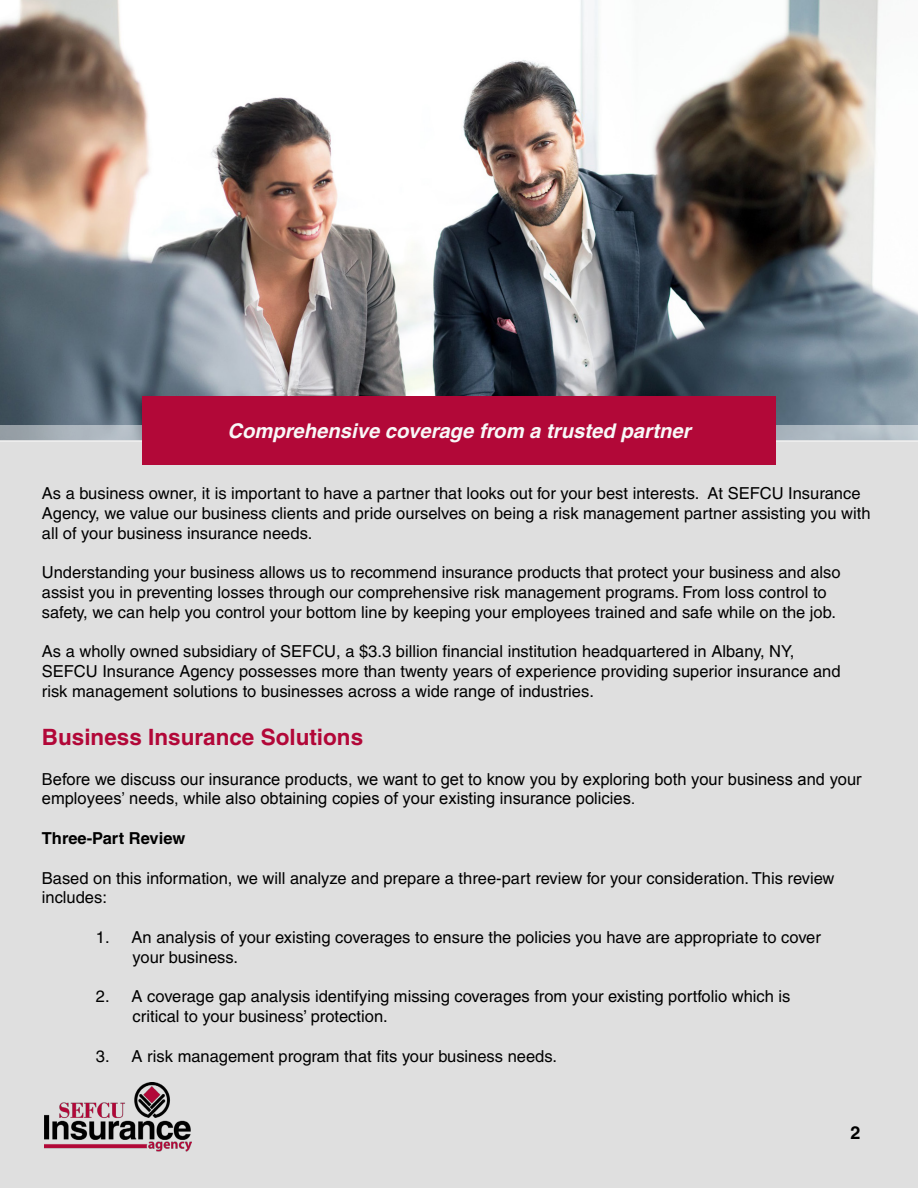
<style>
.page{position:relative;width:918px;height:1188px;background:#fff}
.page>*{position:absolute;margin:0;border:0;box-sizing:border-box;transform-origin:0 0}
.t1{font:700 22.5px "Helvetica";color:#b20738}
.t2{font:italic 700 20.25px "Helvetica";color:#f8f8f8}
.t3{font:700 18px "Helvetica";color:#000}
.t4{font:16.5px/19.8px "Helvetica";color:#000}
.t5{font:16.5px/19.8px "Arial";color:#000}
.t6{font:700 16.5px "Helvetica";color:#000}
</style>
<div class="page">
<img style="left:0;top:0;width:918px;height:1188px">
<img style="left:0;top:426px;width:918px;height:15px">
<div style="left:143px;top:397px;width:632px;height:67px;background:#b20838"></div>
<img style="left:44px;top:1083px;width:147px;height:68px">
<p class="t2" style="left:227px;top:419px;width:465px">Comprehensive coverage from a trusted partner</p>
<p class="t4" style="left:42px;top:483px;width:830px">As a business owner, it is important to have a partner that looks out for your best interests. At SEFCU Insurance<br>Agency, we value our business clients and pride ourselves on being a risk management partner assisting you with all of your business insurance needs.</p>
<p class="t4" style="left:42px;top:563px;width:800px">Understanding your business allows us to recommend insurance products that protect your business and also assist you in preventing losses through our comprehensive risk management programs. From loss control to safety, we can help you control your bottom line by keeping your employees trained and safe while on the job.</p>
<p class="t4" style="left:42px;top:642px;width:800px">As a wholly owned subsidiary of SEFCU, a $3.3 billion financial institution headquartered in Albany, NY,<br>SEFCU Insurance Agency possesses more than twenty years of experience providing superior insurance and risk management solutions to businesses across a wide range of industries.</p>
<h1 class="t1" style="left:42px;top:723px;width:323px">Business Insurance Solutions</h1>
<p class="t5" style="left:42px;top:769px;width:821px">Before we discuss our insurance products, we want to get to know you by exploring both your business and your employees’ needs, while also obtaining copies of your existing insurance policies.</p>
<p class="t6" style="left:42px;top:828px;width:145px">Three-Part Review</p>
<p class="t4" style="left:42px;top:868px;width:794px">Based on this information, we will analyze and prepare a three-part review for your consideration. This review includes:</p>
<p class="t4" style="left:133px;top:927px;width:690px;text-indent:-37px">1. An analysis of your existing coverages to ensure the policies you have are appropriate to cover your business.</p>
<p class="t4" style="left:133px;top:987px;width:659px;text-indent:-37px">2. A coverage gap analysis identifying missing coverages from your existing portfolio which is critical to your business’ protection.</p>
<p class="t4" style="left:96px;top:1046px;width:463px">3. A risk management program that fits your business needs.</p>
<p class="t3" style="left:850px;top:1122px;width:12px">2</p>
</div>
